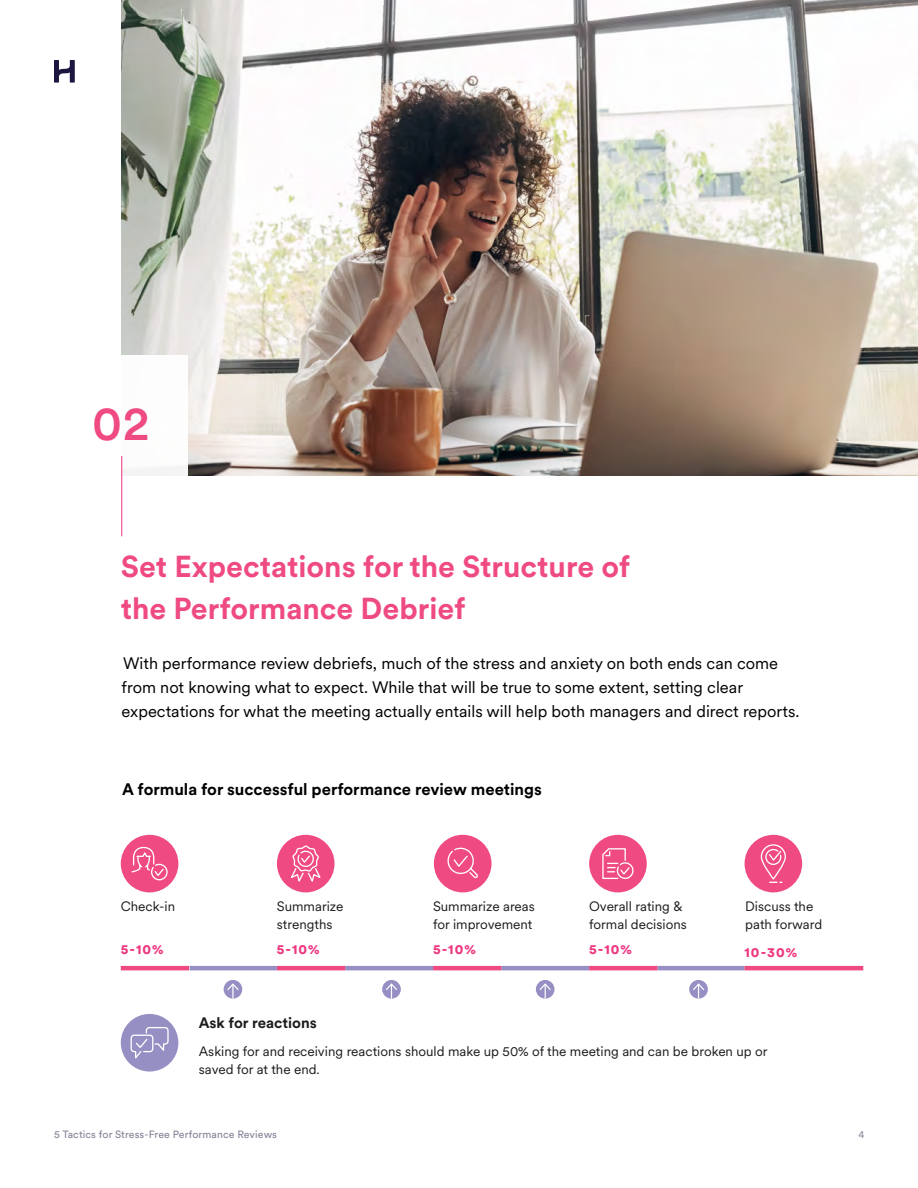
<style>
.page{position:relative;width:918px;height:1188px;background:#fff}
.page>*{position:absolute;margin:0;border:0;box-sizing:border-box;transform-origin:0 0}
.t1{font:500 48px "Circular XX";color:#ef4a81}
.t2{font:700 30px/42px "Circular XX";color:#ef4a81}
.t3{font:16.5px/24px "Circular XX";color:#000}
.t4{font:700 16.5px "Circular XX";color:#000}
.t5{font:700 15px "Circular XX";color:#1c1c1c}
.t6{font:13.5px/18px "Circular XX";color:#1c1c1c}
.t7{font:900 13.5px "Circular XX";letter-spacing:.08em;color:#ee3780}
.t8{font:10.5px "Circular XX";letter-spacing:.01em;color:#888197}
.t9{font:10.5px "Circular XX";color:#888197}
</style>
<div class="page">
<svg style="left:54px;top:60px;width:21px;height:23px"></svg>
<hr style="left:121px;top:966px;width:68px;height:4px;background:#ef4a81">
<hr style="left:190px;top:966px;width:87px;height:4px;background:#968fc4">
<hr style="left:345px;top:966px;width:88px;height:4px;background:#968fc4">
<hr style="left:501px;top:966px;width:88px;height:4px;background:#968fc4">
<hr style="left:657px;top:966px;width:88px;height:4px;background:#968fc4">
<hr style="left:277px;top:966px;width:68px;height:4px;background:#ef4a81">
<hr style="left:433px;top:966px;width:68px;height:4px;background:#ef4a81">
<hr style="left:589px;top:966px;width:68px;height:4px;background:#ef4a81">
<hr style="left:745px;top:966px;width:118px;height:4px;background:#ef4a81">
<div style="left:121px;top:835px;width:57px;height:57px;background:#f04a82;border-radius:50%"></div>
<svg style="left:131px;top:846px;width:37px;height:35px"></svg>
<div style="left:277px;top:835px;width:58px;height:57px;background:#f04a82;border-radius:50%"></div>
<svg style="left:289px;top:834px;width:34px;height:59px"></svg>
<div style="left:434px;top:835px;width:58px;height:57px;background:#f04a82;border-radius:50%"></div>
<svg style="left:447px;top:847px;width:31px;height:32px"></svg>
<div style="left:589px;top:835px;width:58px;height:57px;background:#f04a82;border-radius:50%"></div>
<svg style="left:602px;top:848px;width:32px;height:31px"></svg>
<div style="left:745px;top:835px;width:57px;height:57px;background:#f04a82;border-radius:50%"></div>
<svg style="left:760px;top:844px;width:26px;height:39px"></svg>
<div style="left:121px;top:1014px;width:57px;height:58px;background:#968fc4;border-radius:50%"></div>
<svg style="left:130px;top:1027px;width:39px;height:32px"></svg>
<div style="left:224px;top:980px;width:18px;height:19px;background:#968fc4;border-radius:50%"></div>
<svg style="left:226px;top:982px;width:14px;height:17px"></svg>
<svg style="left:382px;top:980px;width:19px;height:19px"></svg>
<svg style="left:385px;top:982px;width:13px;height:17px"></svg>
<svg style="left:536px;top:980px;width:19px;height:19px"></svg>
<svg style="left:538px;top:982px;width:14px;height:17px"></svg>
<svg style="left:689px;top:980px;width:19px;height:19px"></svg>
<svg style="left:692px;top:982px;width:14px;height:17px"></svg>
<img style="left:122px;top:0;width:796px;height:475px">
<div style="left:54px;top:355px;width:134px;height:133px;background:#fff"></div>
<hr style="left:121px;top:456px;width:1px;height:80px;background:#ee3780">
<h1 class="t1" style="left:92px;top:390px;width:59px">02</h1>
<h2 class="t2" style="left:121px;top:544px;width:511px">Set Expectations for the Structure of the Performance Debrief</h2>
<p class="t3" style="left:121px;top:651px;width:679px">With performance review debriefs, much of the stress and anxiety on both ends can come from not knowing what to expect. While that will be true to some extent, setting clear expectations for what the meeting actually entails will help both managers and direct reports.</p>
<p class="t4" style="left:122px;top:778px;width:421px">A formula for successful performance review meetings</p>
<p class="t6" style="left:121px;top:897px;width:56px">Check-in</p>
<p class="t7" style="left:121px;top:940px;width:44px">5-10%</p>
<p class="t7" style="left:277px;top:940px;width:44px">5-10%</p>
<p class="t7" style="left:433px;top:940px;width:44px">5-10%</p>
<p class="t7" style="left:589px;top:940px;width:44px">5-10%</p>
<p class="t7" style="left:745px;top:943px;width:54px">10-30%</p>
<p class="t6" style="left:277px;top:897px;width:68px">Summarize strengths</p>
<p class="t6" style="left:589px;top:897px;width:99px">Overall rating &amp; formal decisions</p>
<p class="t6" style="left:745px;top:897px;width:78px">Discuss the path forward</p>
<p class="t6" style="left:433px;top:897px;width:103px">Summarize areas for improvement</p>
<p class="t5" style="left:199px;top:1013px;width:120px">Ask for reactions</p>
<p class="t6" style="left:199px;top:1042px;width:570px">Asking for and receiving reactions should make up 50% of the meeting and can be broken up or saved for at the end.</p>
<p class="t8" style="left:54px;top:1128px;width:225px">5 Tactics for Stress-Free Performance Reviews</p>
<p class="t9" style="left:859px;top:1128px;width:8px">4</p>
</div>
